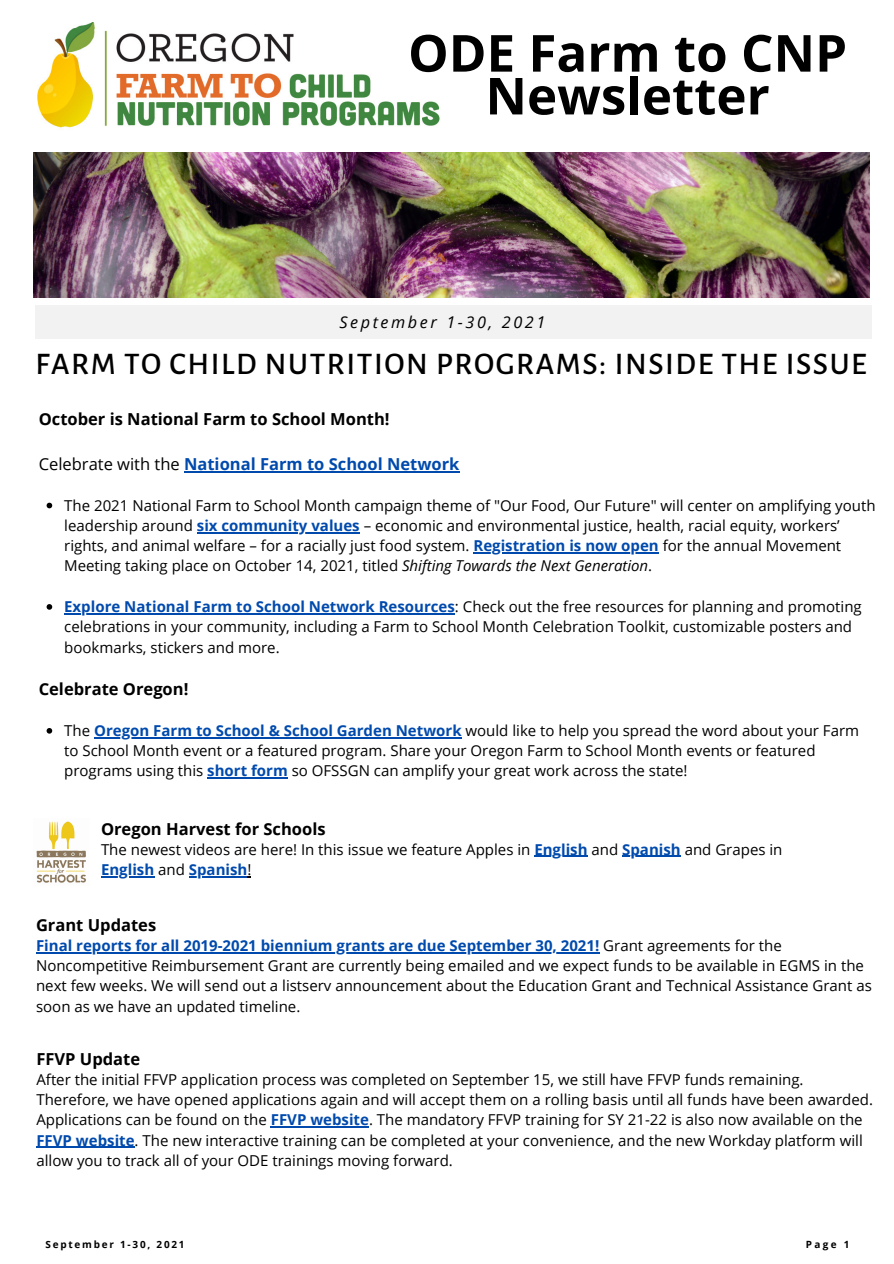
<style>
.page{position:relative;width:894px;height:1264px;background:#fff}
.page>*{position:absolute;margin:0;border:0;box-sizing:border-box;transform-origin:0 0}
.t1{font:700 51px/42.8px "Open Sans";color:#000;text-align:center}
.t2{font:500 31.5px "Alegreya Sans";letter-spacing:.05em;color:#000}
.t3{font:700 16.5px "Open Sans";color:#000}
.t4{font:700 16.5px "Open Sans";color:#004aad}
.t5{font:italic 16.2px "Open Sans";letter-spacing:.16em;color:#000}
.t6{font:15px/20.2px "Open Sans";color:#000}
.t7{font:700 9.9px "Open Sans";letter-spacing:.18em;color:#000}
.s1{font-weight:400;color:#000}
.s2{font-weight:700;color:#004aad}
.s3{font-style:italic}
</style>
<div class="page">
<img style="left:37px;top:22px;width:403px;height:106px">
<img style="left:33px;top:152px;width:836px;height:145px">
<div style="left:36px;top:306px;width:835px;height:32px;background:#f2f2f2"></div>
<svg style="left:47px;top:502px;width:5px;height:6px"></svg>
<hr style="left:197px;top:532px;width:162px;height:1px;background:#004aad">
<hr style="left:473px;top:552px;width:185px;height:1px;background:#004aad">
<svg style="left:47px;top:604px;width:5px;height:5px"></svg>
<hr style="left:64px;top:613px;width:391px;height:1px;background:#004aad">
<svg style="left:47px;top:728px;width:5px;height:5px"></svg>
<hr style="left:94px;top:737px;width:367px;height:1px;background:#004aad">
<hr style="left:207px;top:777px;width:81px;height:1px;background:#004aad">
<hr style="left:184px;top:471px;width:275px;height:1px;background:#004aad">
<hr style="left:36px;top:952px;width:563px;height:1px;background:#004aad">
<hr style="left:271px;top:1126px;width:98px;height:1px;background:#004aad">
<hr style="left:36px;top:1146px;width:99px;height:1px;background:#004aad">
<img style="left:36px;top:821px;width:50px;height:62px">
<hr style="left:534px;top:855px;width:53px;height:2px;background:#004aad">
<hr style="left:622px;top:855px;width:58px;height:2px;background:#004aad">
<hr style="left:101px;top:876px;width:53px;height:1px;background:#004aad">
<hr style="left:189px;top:876px;width:58px;height:1px;background:#004aad">
<p class="t1" style="left:408px;top:30px;width:440px">ODE Farm to CNP<br>Newsletter</p>
<p class="t5" style="left:339px;top:311px;width:207px">September 1-30, 2021</p>
<p class="t2" style="left:36px;top:348px;width:832px">FARM TO CHILD NUTRITION PROGRAMS: INSIDE THE ISSUE</p>
<p class="t3" style="left:39px;top:407px;width:352px">October is National Farm to School Month!</p>
<p class="t4" style="left:39px;top:452px;width:422px"><span class="s1">Celebrate with the</span> National Farm to School Network</p>
<p class="t6" style="left:64px;top:494px;width:812px">The 2021 National Farm to School Month campaign theme of "Our Food, Our Future" will center on amplifying youth leadership around <span class="s2">six community values</span> – economic and environmental justice, health, racial equity, workers’ rights, and animal welfare – for a racially just food system. <span class="s2">Registration is now open</span> for the annual Movement Meeting taking place on October 14, 2021, titled <span class="s3">Shifting Towards the Next Generation</span>.</p>
<p class="t6" style="left:64px;top:596px;width:798px"><span class="s2">Explore National Farm to School Network Resources</span>: Check out the free resources for planning and promoting celebrations in your community, including a Farm to School Month Celebration Toolkit, customizable posters and bookmarks, stickers and more.</p>
<p class="t3" style="left:39px;top:677px;width:151px">Celebrate Oregon!</p>
<p class="t6" style="left:64px;top:720px;width:796px">The <span class="s2">Oregon Farm to School &amp; School Garden Network</span> would like to help you spread the word about your Farm to School Month event or a featured program. Share your Oregon Farm to School Month events or featured programs using this <span class="s2">short form</span> so OFSSGN can amplify your great work across the state!</p>
<p class="t3" style="left:101px;top:816px;width:226px">Oregon Harvest for Schools</p>
<p class="t6" style="left:101px;top:838px;width:682px">The newest videos are here! In this issue we feature Apples in <span class="s2">English</span> and <span class="s2">Spanish</span> and Grapes in<br><span class="s2">English</span> and <span class="s2">Spanish</span>!</p>
<p class="t3" style="left:36px;top:913px;width:122px">Grant Updates</p>
<p class="t6" style="left:36px;top:934px;width:837px"><span class="s2">Final reports for all 2019-2021 biennium grants are due September 30, 2021!</span> Grant agreements for the Noncompetitive Reimbursement Grant are currently being emailed and we expect funds to be available in EGMS in the next few weeks. We will send out a listserv announcement about the Education Grant and Technical Assistance Grant as soon as we have an updated timeline.</p>
<p class="t3" style="left:36px;top:1046px;width:105px">FFVP Update</p>
<p class="t6" style="left:36px;top:1068px;width:837px">After the initial FFVP application process was completed on September 15, we still have FFVP funds remaining.<br>Therefore, we have opened applications again and will accept them on a rolling basis until all funds have been awarded.<br>Applications can be found on the <span class="s2">FFVP website</span>. The mandatory FFVP training for SY 21-22 is also now available on the <span class="s2">FFVP website</span>. The new interactive training can be completed at your convenience, and the new Workday platform will allow you to track all of your ODE trainings moving forward.</p>
<p class="t7" style="left:45px;top:1237px;width:141px">September 1-30, 2021</p>
<p class="t7" style="left:805px;top:1237px;width:45px">Page 1</p>
</div>
